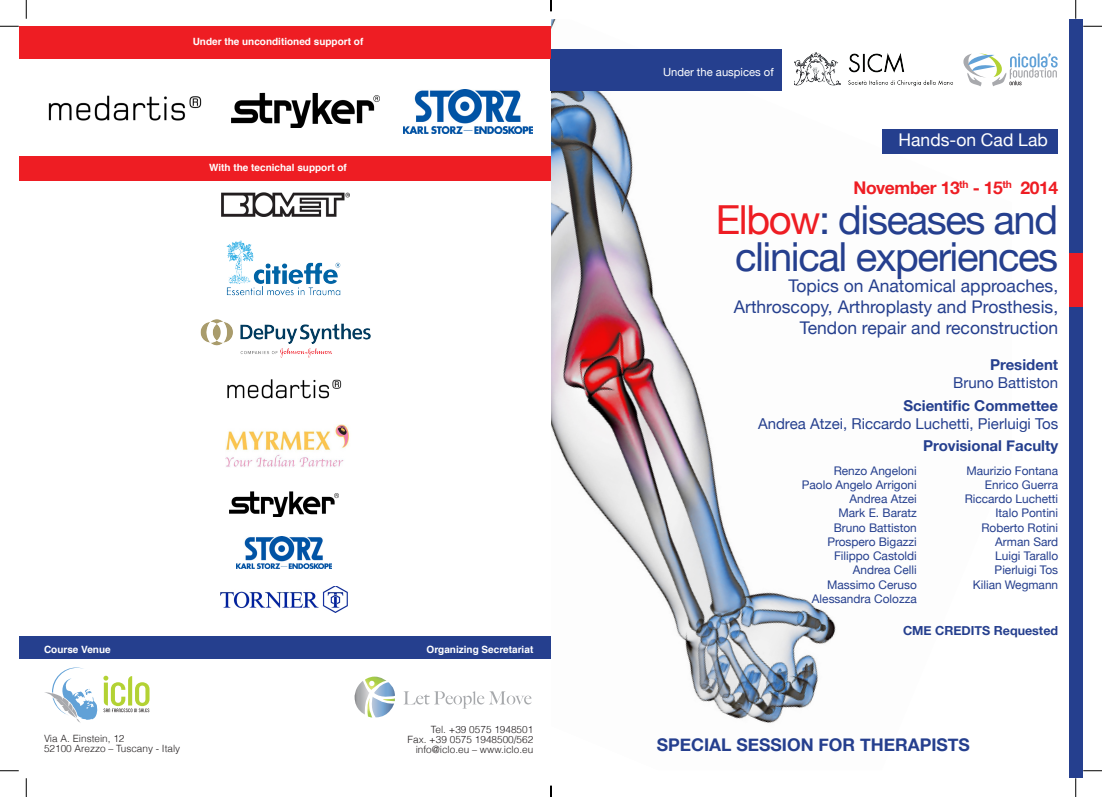
<style>
.page{position:relative;width:1102px;height:797px;background:#fff}
.page>*{position:absolute;margin:0;border:0;box-sizing:border-box;transform-origin:0 0}
.t1{font:40px/37.5px "Helvetica Neue";letter-spacing:-.035em;color:#253f8e;text-align:center}
.t2{font:17.5px/21px "Helvetica Neue";color:#253f8e;text-align:right}
.t3{font:700 17.5px "Helvetica Neue";color:#253f8e}
.t4{font:700 17.5px "Helvetica Neue";letter-spacing:-.025em;color:#ee1d23}
.t5{font:17.5px "Helvetica Neue";color:#fff}
.t6{font:15px "Helvetica Neue";color:#253f8e}
.t7{font:700 15px "Helvetica Neue";color:#253f8e}
.t8{font:700 12.5px "Helvetica Neue";color:#253f8e}
.t9{font:11.88px "Helvetica Neue";color:#253f8e}
.t10{font:11.25px "Helvetica Neue";color:#fff}
.t11{font:300 10px "Helvetica";color:#231f20}
.t12{font:700 10px "Helvetica";color:#fff}
.s1{color:#ee1d23}
</style>
<div class="page">
<img style="left:551px;top:19px;width:430px;height:704px">
<img style="left:794px;top:53px;width:161px;height:34px">
<svg style="left:961px;top:53px;width:96px;height:33px"></svg>
<div style="left:550px;top:49px;width:232px;height:42px;background:#253f8e"></div>
<div style="left:1069px;top:19px;width:13px;height:758px;background:#253f8e"></div>
<div style="left:1069px;top:253px;width:13px;height:53px;background:#ee1d23"></div>
<div style="left:882px;top:129px;width:175px;height:25px;background:#253f8e"></div>
<img style="left:227px;top:241px;width:114px;height:55px">
<div style="left:19px;top:636px;width:531px;height:22px;background:#253f8e"></div>
<svg style="left:45px;top:667px;width:104px;height:56px"></svg>
<svg style="left:403px;top:691px;width:128px;height:17px"></svg>
<svg style="left:354px;top:676px;width:41px;height:41px"></svg>
<div style="left:19px;top:26px;width:531px;height:33px;background:#ee1d23"></div>
<img style="left:48px;top:95px;width:154px;height:26px">
<img style="left:404px;top:90px;width:128px;height:43px">
<img style="left:232px;top:92px;width:147px;height:35px">
<div style="left:19px;top:156px;width:531px;height:24px;background:#ee1d23"></div>
<img style="left:236px;top:536px;width:95px;height:32px">
<img style="left:229px;top:491px;width:109px;height:26px">
<img style="left:200px;top:319px;width:171px;height:39px">
<img style="left:221px;top:193px;width:128px;height:23px">
<img style="left:227px;top:379px;width:115px;height:20px">
<img style="left:226px;top:425px;width:123px;height:42px">
<img style="left:220px;top:586px;width:127px;height:26px">
<svg style="left:0;top:25px;width:19px;height:2px"></svg>
<svg style="left:1083px;top:25px;width:18px;height:2px"></svg>
<svg style="left:0;top:770px;width:19px;height:1px"></svg>
<svg style="left:1083px;top:770px;width:18px;height:1px"></svg>
<svg style="left:25px;top:0;width:2px;height:19px"></svg>
<svg style="left:25px;top:778px;width:2px;height:19px"></svg>
<svg style="left:1075px;top:0;width:1px;height:19px"></svg>
<svg style="left:1075px;top:778px;width:1px;height:19px"></svg>
<svg style="left:550px;top:785px;width:1px;height:12px"></svg>
<p class="t12" style="left:193px;top:34px;width:172px">Under the unconditioned support of</p>
<p class="t12" style="left:209px;top:159px;width:139px">With the tecnichal support of</p>
<p class="t12" style="left:44px;top:641px;width:68px">Course Venue</p>
<p class="t12" style="left:426px;top:641px;width:108px">Organizing Secretariat</p>
<p class="t11" style="left:44px;top:730px;width:82px">Via A. Einstein, 12</p>
<p class="t11" style="left:44px;top:740px;width:138px">52100 Arezzo – Tuscany - Italy</p>
<p class="t11" style="left:431px;top:721px;width:104px">Tel. +39 0575 1948501</p>
<p class="t11" style="left:407px;top:731px;width:127px">Fax. +39 0575 1948500/562</p>
<p class="t11" style="left:415px;top:741px;width:119px">info@iclo.eu – www.iclo.eu</p>
<p class="t10" style="left:663px;top:64px;width:112px">Under the auspices of</p>
<p class="t5" style="left:898px;top:127px;width:151px">Hands-on Cad Lab</p>
<p class="t4" style="left:853px;top:174px;width:206px">November 13<sup>th</sup> - 15<sup>th</sup> 2014</p>
<p class="t1" style="left:715px;top:203px;width:344px"><span class="s1">Elbow</span>: diseases and clinical experiences</p>
<p class="t2" style="left:733px;top:276px;width:326px">Topics on Anatomical approaches,<br>Arthroscopy, Arthroplasty and Prosthesis,<br>Tendon repair and reconstruction</p>
<p class="t7" style="left:990px;top:353px;width:70px">President</p>
<p class="t6" style="left:953px;top:372px;width:107px">Bruno Battiston</p>
<p class="t7" style="left:903px;top:393px;width:156px">Scientific Commettee</p>
<p class="t6" style="left:758px;top:412px;width:302px">Andrea Atzei, Riccardo Luchetti, Pierluigi Tos</p>
<p class="t7" style="left:923px;top:434px;width:136px">Provisional Faculty</p>
<p class="t9" style="left:833px;top:461px;width:85px">Renzo Angeloni</p>
<p class="t9" style="left:801px;top:476px;width:116px">Paolo Angelo Arrigoni</p>
<p class="t9" style="left:849px;top:490px;width:69px">Andrea Atzei</p>
<p class="t9" style="left:838px;top:504px;width:80px">Mark E. Baratz</p>
<p class="t9" style="left:833px;top:518px;width:85px">Bruno Battiston</p>
<p class="t9" style="left:827px;top:533px;width:91px">Prospero Bigazzi</p>
<p class="t9" style="left:834px;top:547px;width:84px">Filippo Castoldi</p>
<p class="t9" style="left:852px;top:561px;width:65px">Andrea Celli</p>
<p class="t9" style="left:827px;top:575px;width:91px">Massimo Ceruso</p>
<p class="t9" style="left:811px;top:590px;width:106px">Alessandra Colozza</p>
<p class="t9" style="left:966px;top:461px;width:93px">Maurizio Fontana</p>
<p class="t9" style="left:984px;top:476px;width:75px">Enrico Guerra</p>
<p class="t9" style="left:964px;top:490px;width:95px">Riccardo Luchetti</p>
<p class="t9" style="left:995px;top:504px;width:64px">Italo Pontini</p>
<p class="t9" style="left:981px;top:518px;width:78px">Roberto Rotini</p>
<p class="t9" style="left:995px;top:533px;width:64px">Arman Sard</p>
<p class="t9" style="left:995px;top:547px;width:64px">Luigi Tarallo</p>
<p class="t9" style="left:994px;top:561px;width:65px">Pierluigi Tos</p>
<p class="t9" style="left:972px;top:575px;width:87px">Kilian Wegmann</p>
<p class="t8" style="left:902px;top:621px;width:157px">CME CREDITS Requested</p>
<p class="t3" style="left:656px;top:731px;width:315px">SPECIAL SESSION FOR THERAPISTS</p>
</div>
